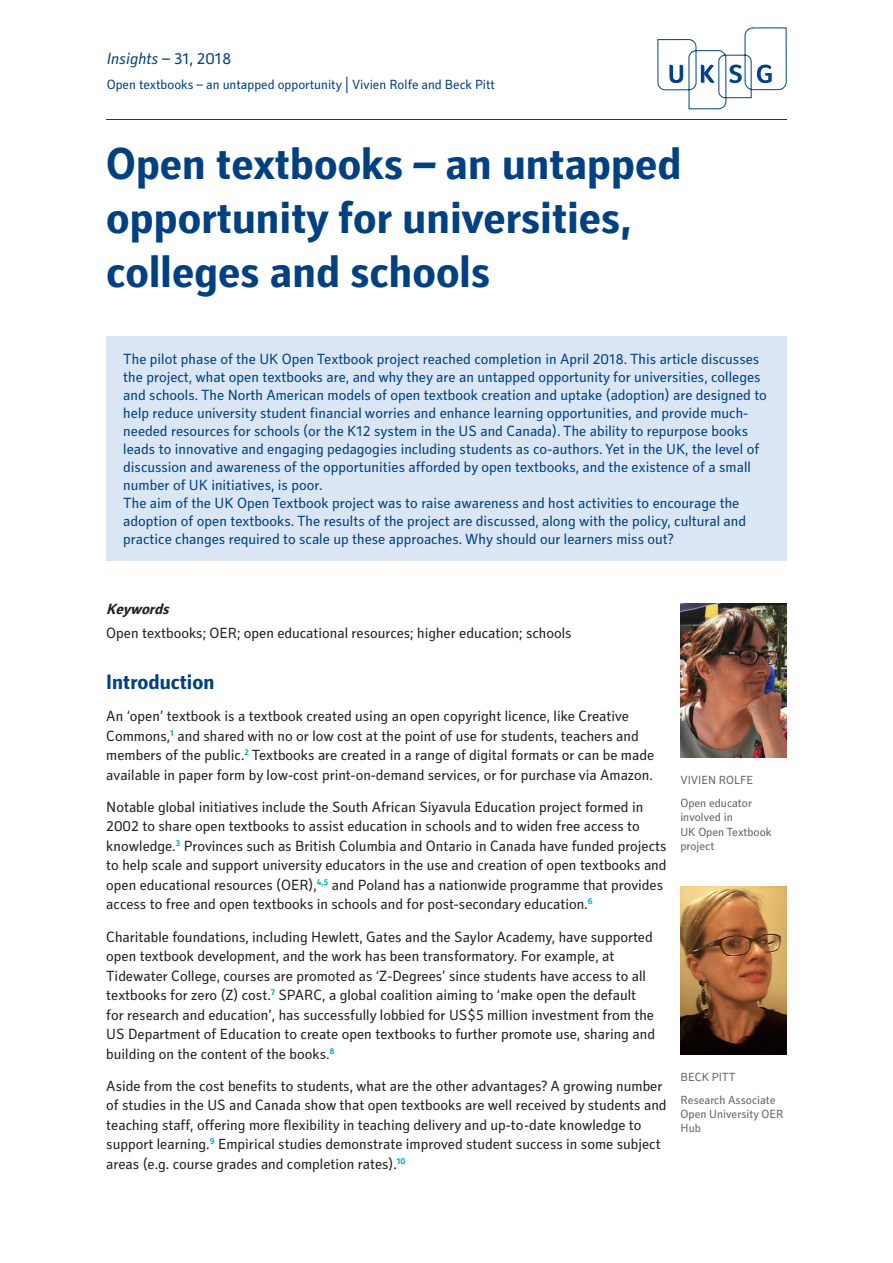
<style>
.page{position:relative;width:893px;height:1263px;background:#fff}
.page>*{position:absolute;margin:0;border:0;box-sizing:border-box;transform-origin:0 0}
.Main_Headline{font:700 45px/54px "Secca Std";color:#014081}
.A-Style_Heading{font:700 21px "Secca Std";color:#014081}
.Title_-_Series_-_Dat{font:italic 16.5px "Secca Std";color:#014081}
.Body{font:15px/19.5px "Secca Std";color:#231f20}
.Extract_Box{font:15px/18px "Secca Std";color:#014081}
.C-Style_Heading_BI{font:italic 700 15px "Secca Std";color:#231f20}
.Title_-_Aiuthor{font:13.5px "Secca Std";color:#014081}
.t1{font:12px/14.4px "Secca Std";color:#636366}
.s1{font-style:normal}
</style>
<div class="page">
<div style="left:106px;top:336px;width:681px;height:225px;background:#dbe6f4"></div>
<hr style="left:106px;top:119px;width:681px;height:1px;background:#014081">
<svg style="left:657px;top:27px;width:130px;height:82px"></svg>
<img style="left:680px;top:604px;width:107px;height:154px">
<img style="left:680px;top:887px;width:107px;height:168px">
<p class="Title_-_Series_-_Dat" style="left:107px;top:49px;width:126px">Insights <span class="s1">– 31, 2018</span></p>
<p class="Title_-_Aiuthor" style="left:107px;top:77px;width:390px">Open textbooks – an untapped opportunity | Vivien Rolfe and Beck Pitt</p>
<p class="Main_Headline" style="left:106px;top:139px;width:577px">Open textbooks – an untapped opportunity for universities, colleges and schools</p>
<p class="Extract_Box" style="left:123px;top:350px;width:645px">The pilot phase of the UK Open Textbook project reached completion in April 2018. This article discusses the project, what open textbooks are, and why they are an untapped opportunity for universities, colleges and schools. The North American models of open textbook creation and uptake (adoption) are designed to help reduce university student financial worries and enhance learning opportunities, and provide much&shy;needed resources for schools (or the K12 system in the US and Canada). The ability to repurpose books leads to innovative and engaging pedagogies including students as co-authors. Yet in the UK, the level of discussion and awareness of the opportunities afforded by open textbooks, and the existence of a small number of UK initiatives, is poor.</p>
<p class="Extract_Box" style="left:123px;top:494px;width:624px">The aim of the UK Open Textbook project was to raise awareness and host activities to encourage the adoption of open textbooks. The results of the project are discussed, along with the policy, cultural and practice changes required to scale up these approaches. Why should our learners miss out?</p>
<p class="C-Style_Heading_BI" style="left:106px;top:601px;width:68px">Keywords</p>
<p class="Body" style="left:106px;top:624px;width:467px">Open textbooks; OER; open educational resources; higher education; schools</p>
<p class="A-Style_Heading" style="left:106px;top:670px;width:110px">Introduction</p>
<p class="Body" style="left:106px;top:707px;width:549px">An ‘open’ textbook is a textbook created using an open copyright licence, like Creative Commons,<sup>1</sup> and shared with no or low cost at the point of use for students, teachers and members of the public.<sup>2</sup> Textbooks are created in a range of digital formats or can be made available in paper form by low-cost print-on-demand services, or for purchase via Amazon.</p>
<p class="Body" style="left:106px;top:797px;width:562px">Notable global initiatives include the South African Siyavula Education project formed in 2002 to share open textbooks to assist education in schools and to widen free access to knowledge.<sup>3</sup> Provinces such as British Columbia and Ontario in Canada have funded projects to help scale and support university educators in the use and creation of open textbooks and open educational resources (OER),<sup>4,5</sup> and Poland has a nationwide programme that provides access to free and open textbooks in schools and for post-secondary education.<sup>6</sup></p>
<p class="Body" style="left:106px;top:927px;width:550px">Charitable foundations, including Hewlett, Gates and the Saylor Academy, have supported open textbook development, and the work has been transformatory. For example, at Tidewater College, courses are promoted as ‘Z-Degrees’ since students have access to all textbooks for zero (Z) cost.<sup>7</sup> SPARC, a global coalition aiming to ‘make open the default for research and education’, has successfully lobbied for US$5 million investment from the US Department of Education to create open textbooks to further promote use, sharing and building on the content of the books.<sup>8</sup></p>
<p class="Body" style="left:106px;top:1076px;width:562px">Aside from the cost benefits to students, what are the other advantages? A growing number of studies in the US and Canada show that open textbooks are well received by students and teaching staff, offering more flexibility in teaching delivery and up-to-date knowledge to support learning.<sup>9</sup> Empirical studies demonstrate improved student success in some subject areas (e.g. course grades and completion rates).<sup>10</sup></p>
<p class="t1" style="left:680px;top:773px;width:74px">VIVIEN ROLFE</p>
<p class="t1" style="left:680px;top:796px;width:73px">Open educator involved in</p>
<p class="t1" style="left:680px;top:825px;width:93px">UK Open Textbook project</p>
<p class="t1" style="left:681px;top:1070px;width:56px">BECK PITT</p>
<p class="t1" style="left:681px;top:1093px;width:96px">Research Associate</p>
<p class="t1" style="left:681px;top:1107px;width:104px">Open University OER<br>Hub</p>
</div>
